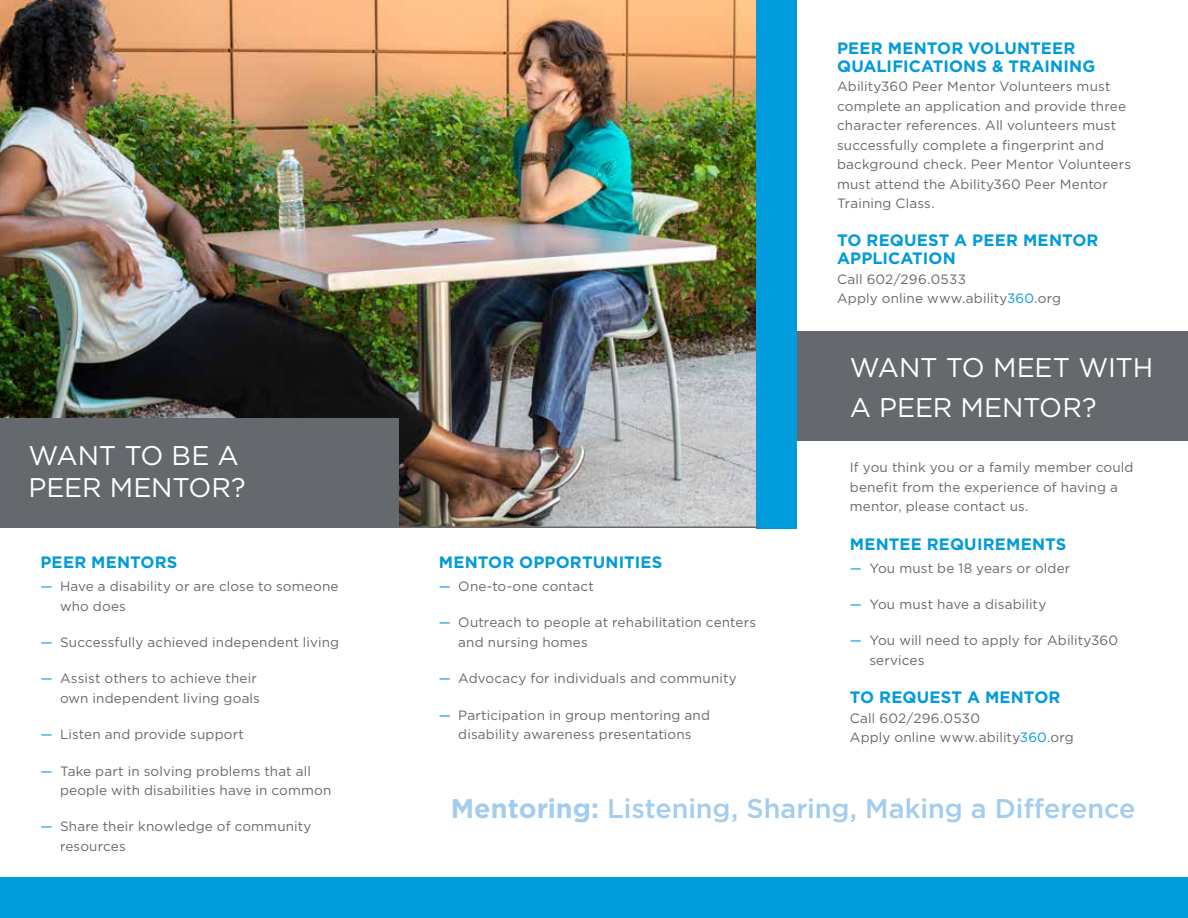
<style>
.page{position:relative;width:1188px;height:918px;background:#fff}
.page>*{position:absolute;margin:0;border:0;box-sizing:border-box;transform-origin:0 0}
.Section_Title{font:27px/32.4px "Gotham";letter-spacing:-.01em;color:#fff}
.Body{font:500 27px "Gotham";color:#a3cdee}
.Section_Title-2{font:700 16.5px/18px "Gotham";letter-spacing:.01em;color:#009bda}
.Body-2{font:13.5px/19.5px "Gotham";letter-spacing:.01em;color:#65696e}
.s1{color:#009bda}
.s2{font-weight:700}
</style>
<div class="page">
<img style="left:0;top:0;width:756px;height:527px">
<div style="left:797px;top:332px;width:391px;height:109px;background:#65696e"></div>
<div style="left:0;top:878px;width:1188px;height:40px;background:#009bda"></div>
<div style="left:0;top:419px;width:398px;height:109px;background:#65696e"></div>
<div style="left:756px;top:0;width:41px;height:528px;background:#009bda"></div>
<hr style="left:0;top:527px;width:759px;height:1px;background:#65696e">
<p class="Section_Title" style="left:28px;top:438px;width:219px">WANT TO BE A<br>PEER MENTOR?</p>
<p class="Section_Title-2" style="left:40px;top:553px;width:138px">PEER MENTORS</p>
<p class="Body-2" style="left:60px;top:576px;width:280px;text-indent:-20px"><span class="s1">—</span> Have a disability or are close to someone who does</p>
<p class="Body-2" style="left:40px;top:632px;width:300px"><span class="s1">—</span> Successfully achieved independent living</p>
<p class="Body-2" style="left:40px;top:669px;width:221px;text-align:right"><span class="s1">—</span> Assist others to achieve their own independent living goals</p>
<p class="Body-2" style="left:40px;top:724px;width:205px"><span class="s1">—</span> Listen and provide support</p>
<p class="Body-2" style="left:60px;top:761px;width:273px;text-indent:-20px"><span class="s1">—</span> Take part in solving problems that all people with disabilities have in common</p>
<p class="Body-2" style="left:60px;top:817px;width:253px;text-indent:-20px"><span class="s1">—</span> Share their knowledge of community resources</p>
<p class="Section_Title-2" style="left:837px;top:39px;width:260px">PEER MENTOR VOLUNTEER<br>QUALIFICATIONS &amp; TRAINING</p>
<p class="Body-2" style="left:837px;top:76px;width:296px">Ability360 Peer Mentor Volunteers must complete an application and provide three character references. All volunteers must successfully complete a fingerprint and background check. Peer Mentor Volunteers must attend the Ability360 Peer Mentor Training Class.</p>
<p class="Section_Title-2" style="left:837px;top:232px;width:263px">TO REQUEST A PEER MENTOR<br>APPLICATION</p>
<p class="Body-2" style="left:837px;top:269px;width:226px">Call 602/296.0533<br>Apply online www.ability<span class="s1">360</span>.org</p>
<p class="Section_Title-2" style="left:439px;top:553px;width:225px">MENTOR OPPORTUNITIES</p>
<p class="Body-2" style="left:439px;top:576px;width:157px"><span class="s1">—</span> One-to-one contact</p>
<p class="Body-2" style="left:458px;top:613px;width:299px;text-indent:-20px"><span class="s1">—</span> Outreach to people at rehabilitation centers and nursing homes</p>
<p class="Body-2" style="left:439px;top:669px;width:300px"><span class="s1">—</span> Advocacy for individuals and community</p>
<p class="Body-2" style="left:439px;top:705px;width:273px;text-align:center"><span class="s1">—</span> Participation in group mentoring and disability awareness presentations</p>
<p class="Section_Title" style="left:850px;top:351px;width:305px">WANT TO MEET WITH</p>
<p class="Section_Title" style="left:850px;top:390px;width:248px">A PEER MENTOR?</p>
<p class="Body-2" style="left:850px;top:458px;width:285px">If you think you or a family member could benefit from the experience of having a mentor, please contact us.</p>
<p class="Section_Title-2" style="left:850px;top:535px;width:218px">MENTEE REQUIREMENTS</p>
<p class="Body-2" style="left:850px;top:558px;width:222px"><span class="s1">—</span> You must be 18 years or older</p>
<p class="Body-2" style="left:850px;top:594px;width:198px"><span class="s1">—</span> You must have a disability</p>
<p class="Body-2" style="left:869px;top:631px;width:250px;text-indent:-20px"><span class="s1">—</span> You will need to apply for Ability360 services</p>
<p class="Section_Title-2" style="left:850px;top:688px;width:212px">TO REQUEST A MENTOR</p>
<p class="Body-2" style="left:850px;top:708px;width:226px">Call 602/296.0530<br>Apply online www.ability<span class="s1">360</span>.org</p>
<p class="Body" style="left:451px;top:791px;width:686px"><span class="s2">Mentoring:</span> Listening, Sharing, Making a Difference</p>
</div>
